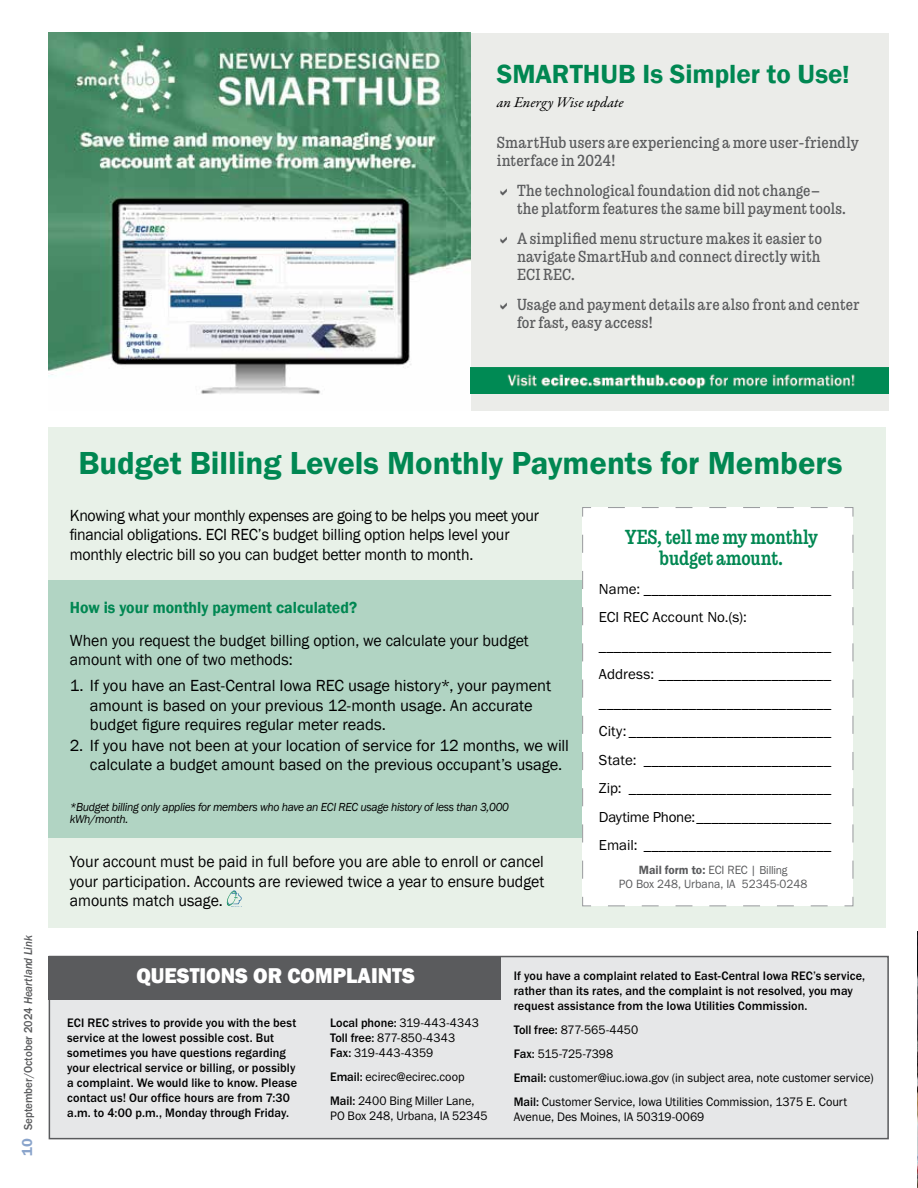
<style>
.page{position:relative;width:918px;height:1188px;background:#fff}
.page>*{position:absolute;margin:0;border:0;box-sizing:border-box;transform-origin:0 0}
.t1{font:33px "Franklin Gothic URW Dem";color:#008752}
.t2{font:600 27px "Franklin Gothic";color:#008752}
.t3{font:800 22.05px "Franklin Gothic";color:#fff;scale:.95 1}
.t4{font:500 18.9px/21px "Trevor";letter-spacing:-.005em;color:#008752;text-align:center;scale:.95 1}
.t5{font:16.5px/19.5px "Franklin Gothic";letter-spacing:-.005em;color:#000;scale:.96 1}
.t6{font:16.5px/19.5px "Franklin Gothic";letter-spacing:-.005em;color:#000}
.t7{font:600 16.5px "Franklin Gothic";color:#008752;scale:.96 1}
.t8{font:15px/28.5px "Franklin Gothic URW Boo";letter-spacing:-.005em;color:#000}
.t9{font:15px/18px "Trevor";letter-spacing:.015em;color:#5a5b5d}
.t10{font:italic 15px "Garamond Premr Pro";color:#000}
.t11{font:500 12.75px/15px "Franklin Gothic URW";letter-spacing:.01em;color:#000;scale:.96 1}
.t12{font:12.75px/24px "Franklin Gothic URW Boo";color:#000;scale:.96 1}
.t13{font:12.3px "Franklin Gothic URW Boo";color:#5a5b5d;scale:.96 1}
.t14{font:12.3px "Franklin Gothic URW Dem";color:#5a5b5d;scale:.96 1}
.t15{font:italic 12px/12px "Franklin Gothic";letter-spacing:-.025em;color:#000;scale:.96 1}
.t16{font:500 12px "Franklin Gothic URW";color:#5a5b5d;scale:.92 1}
.s1{font-size:25.5px}
.s2{font-family:"Franklin Gothic URW Dem";font-weight:400;font-size:15px;color:#8aa4cb}
.s3{font-family:"Franklin Gothic URW Med Ita";font-weight:400}
.s4{font-family:"Franklin Gothic URW Boo"}
.s5{font-family:"Franklin Gothic URW Boo";font-size:12px}
.s6{font-family:"Franklin Gothic URW";font-weight:500}
</style>
<div class="page">
<div style="left:48px;top:428px;width:838px;height:500px;background:#e8f1e8"></div>
<div style="left:48px;top:581px;width:535px;height:257px;background:#b1d4c3"></div>
<div style="left:582px;top:507px;width:272px;height:400px;background:#fff"></div>
<svg style="left:227px;top:891px;width:15px;height:15px"></svg>
<div style="left:470px;top:33px;width:419px;height:378px;background:#ebece9"></div>
<div style="left:49px;top:956px;width:840px;height:183px;background:#e6e7e8;border:2px solid #5a5b5d"></div>
<div style="left:49px;top:956px;width:452px;height:43px;background:#5a5b5d"></div>
<img style="left:48px;top:33px;width:422px;height:361px">
<img style="left:470px;top:368px;width:419px;height:25px">
<img style="left:917px;top:931px;width:1px;height:257px">
<h2 class="t2" style="left:497px;top:57px;width:354px">SMARTHUB Is Simpler to Use<span class="s1">!</span></h2>
<p class="t10" style="left:497px;top:93px;width:128px">an Energy Wise update</p>
<p class="t9" style="left:497px;top:133px;width:364px">SmartHub users are experiencing a more user-friendly interface in 2024!</p>
<p class="t9" style="left:517px;top:181px;width:331px">The technological foundation did not change—<br>the platform features the same bill payment tools.</p>
<p class="t9" style="left:517px;top:229px;width:306px;text-align:justify">A simplified menu structure makes it easier to navigate SmartHub and connect directly with ECI REC.</p>
<p class="t9" style="left:517px;top:295px;width:344px">Usage and payment details are also front and center for fast, easy access!</p>
<p class="t16" style="left:21px;top:1156px;width:241px;rotate:-90deg"><span class="s2">10</span> September/October 2024 <span class="s3">Heartland Link</span></p>
<h1 class="t1" style="left:78px;top:443px;width:766px">Budget Billing Levels Monthly Payments for Members</h1>
<p class="t5" style="left:70px;top:506px;width:490px">Knowing what your monthly expenses are going to be helps you meet your financial obligations. ECI REC’s budget billing option helps level your monthly electric bill so you can budget better month to month.</p>
<p class="t7" style="left:70px;top:597px;width:301px">How is your monthly payment calculated?</p>
<p class="t5" style="left:70px;top:631px;width:480px">When you request the budget billing option, we calculate your budget amount with one of two methods:</p>
<p class="t6" style="left:90px;top:676px;width:463px;text-indent:-20px">1. If you have an East-Central Iowa REC usage history*, your payment amount is based on your previous 12-month usage. An accurate budget figure requires regular meter reads.</p>
<p class="t6" style="left:90px;top:736px;width:481px;text-indent:-20px">2. If you have not been at your location of service for 12 months, we will calculate a budget amount based on the previous occupant’s usage.</p>
<p class="t15" style="left:70px;top:801px;width:459px">*Budget billing only applies for members who have an ECI REC usage history of less than 3,000 kWh/month.</p>
<h3 class="t4" style="left:625px;top:526px;width:205px">YES, tell me my monthly budget amount.</h3>
<p class="t8" style="left:599px;top:574px;width:234px">Name: _________________________ ECI REC Account No.(s): _______________________________ Address: _______________________ _______________________________ City: ___________________________ State: _________________________ Zip: ___________________________ Daytime Phone:__________________ Email: _________________________</p>
<p class="t14" style="left:639px;top:863px;width:156px">Mail form to: <span class="s4">ECI REC |</span> <span class="s5">Billing</span></p>
<p class="t13" style="left:619px;top:876px;width:198px">PO Box 248, Urbana, IA 52345-0248</p>
<p class="t5" style="left:70px;top:852px;width:496px;text-align:justify">Your account must be paid in full before you are able to enroll or cancel your participation. Accounts are reviewed twice a year to ensure budget amounts match usage.</p>
<h3 class="t3" style="left:136px;top:962px;width:295px">QUESTIONS OR COMPLAINTS</h3>
<p class="t11" style="left:67px;top:1015px;width:241px">ECI REC strives to provide you with the best service at the lowest possible cost. But sometimes you have questions regarding your electrical service or billing, or possibly a complaint. We would like to know. Please contact us! Our office hours are from 7:30 a.m. to 4:00 p.m., Monday through Friday.</p>
<p class="t12" style="left:330px;top:1015px;width:156px;line-height:15px"><span class="s6">Local phone:</span> 319-443-4343<br><span class="s6">Toll free:</span> 877-850-4343<br><span class="s6">Fax:</span> 319-443-4359</p>
<p class="t12" style="left:330px;top:1065px;width:152px"><span class="s6">Email:</span> ecirec@ecirec.coop<br><span class="s6">Mail:</span> 2400 Bing Miller Lane,</p>
<p class="t12" style="left:330px;top:1104px;width:166px">PO Box 248, Urbana, IA 52345</p>
<p class="t11" style="left:514px;top:969px;width:368px">If you have a complaint related to East-Central Iowa REC’s service, rather than its rates, and the complaint is not resolved, you may request assistance from the Iowa Utilities Commission.</p>
<p class="t12" style="left:514px;top:1018px;width:376px"><span class="s6">Toll free:</span> 877-565-4450<br><span class="s6">Fax:</span> 515-725-7398<br><span class="s6">Email:</span> customer@iuc.iowa.gov (in subject area, note customer service)<br><span class="s6">Mail:</span> Customer Service, Iowa Utilities Commission, 1375 E. Court</p>
<p class="t12" style="left:514px;top:1105px;width:200px">Avenue, Des Moines, IA 50319-0069</p>
</div>
